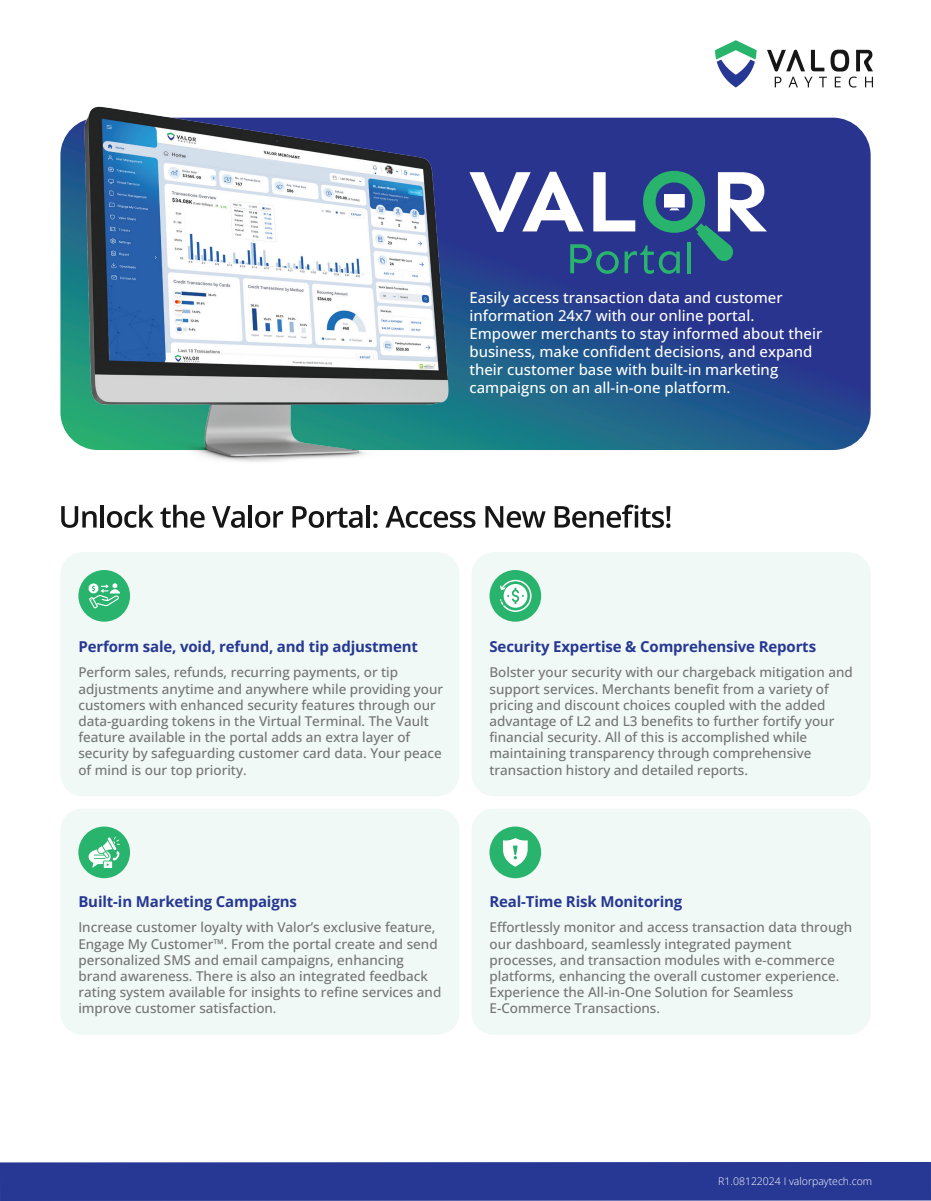
<style>
.page{position:relative;width:931px;height:1201px;background:#fff}
.page>*{position:absolute;margin:0;border:0;box-sizing:border-box;transform-origin:0 0}
.t1{font:500 15px/18px "Open Sans";color:#fff}
.t2{font:700 15px "Open Sans";letter-spacing:-.01em;color:#273894}
.t3{font:500 13.5px/16.2px "Open Sans";color:#737373}
.t4{font:300 10.5px "Open Sans";color:#fff}
</style>
<div class="page">
<svg style="left:527px;top:118px;width:343px;height:332px;background:#26438d"></svg>
<svg style="left:767px;top:50px;width:106px;height:38px"></svg>
<svg style="left:715px;top:40px;width:41px;height:47px"></svg>
<div style="left:0;top:1162px;width:931px;height:39px;background:#273894"></div>
<svg style="left:61px;top:506px;width:36px;height:22px"></svg>
<hr style="left:100px;top:505px;width:4px;height:22px;background:#161616">
<svg style="left:107px;top:505px;width:47px;height:23px"></svg>
<svg style="left:160px;top:505px;width:45px;height:23px"></svg>
<svg style="left:212px;top:506px;width:33px;height:22px"></svg>
<hr style="left:249px;top:505px;width:3px;height:22px;background:#161616">
<svg style="left:255px;top:511px;width:28px;height:17px"></svg>
<svg style="left:292px;top:506px;width:70px;height:22px"></svg>
<hr style="left:366px;top:505px;width:4px;height:22px;background:#161616">
<svg style="left:373px;top:511px;width:4px;height:17px"></svg>
<svg style="left:385px;top:506px;width:90px;height:22px"></svg>
<svg style="left:485px;top:506px;width:61px;height:22px"></svg>
<svg style="left:555px;top:505px;width:115px;height:23px"></svg>
<svg style="left:527px;top:171px;width:240px;height:103px"></svg>
<hr style="left:687px;top:242px;width:4px;height:31px;background:#28b46c">
<img style="left:60px;top:106px;width:467px;height:356px">
<div style="left:471px;top:552px;width:399px;height:244px;background:#f0f9f5;border-radius:23px"></div>
<div style="left:489px;top:570px;width:52px;height:52px;background:#28b46c;border-radius:50%"></div>
<svg style="left:500px;top:579px;width:32px;height:33px"></svg>
<div style="left:60px;top:808px;width:399px;height:226px;background:#f0f9f5;border-radius:22px"></div>
<div style="left:78px;top:826px;width:52px;height:52px;background:#28b46c;border-radius:50%"></div>
<svg style="left:88px;top:837px;width:32px;height:31px"></svg>
<div style="left:471px;top:808px;width:399px;height:226px;background:#f0f9f5;border-radius:22px"></div>
<div style="left:489px;top:826px;width:52px;height:52px;background:#28b46c;border-radius:50%"></div>
<svg style="left:503px;top:838px;width:25px;height:29px"></svg>
<div style="left:60px;top:552px;width:399px;height:244px;background:#f0f9f5;border-radius:23px"></div>
<div style="left:78px;top:570px;width:52px;height:52px;background:#28b46c;border-radius:50%"></div>
<svg style="left:88px;top:583px;width:32px;height:26px"></svg>
<p class="t1" style="left:469px;top:288px;width:354px">Easily access transaction data and customer information 24x7 with our online portal.<br>Empower merchants to stay informed about their business, make confident decisions, and expand their customer base with built-in marketing campaigns on an all-in-one platform.</p>
<p class="t2" style="left:78px;top:636px;width:341px">Perform sale, void, refund, and tip adjustment</p>
<p class="t3" style="left:78px;top:664px;width:366px">Perform sales, refunds, recurring payments, or tip adjustments anytime and anywhere while providing your customers with enhanced security features through our data-guarding tokens in the Virtual Terminal. The Vault feature available in the portal adds an extra layer of security by safeguarding customer card data. Your peace of mind is our top priority.</p>
<p class="t2" style="left:489px;top:636px;width:328px">Security Expertise &amp; Comprehensive Reports</p>
<p class="t3" style="left:489px;top:664px;width:365px">Bolster your security with our chargeback mitigation and support services. Merchants benefit from a variety of pricing and discount choices coupled with the added advantage of L2 and L3 benefits to further fortify your financial security. All of this is accomplished while maintaining transparency through comprehensive transaction history and detailed reports.</p>
<p class="t2" style="left:78px;top:891px;width:220px">Built-in Marketing Campaigns</p>
<p class="t3" style="left:78px;top:919px;width:364px">Increase customer loyalty with Valor’s exclusive feature, Engage My Customer™. From the portal create and send personalized SMS and email campaigns, enhancing brand awareness. There is also an integrated feedback rating system available for insights to refine services and improve customer satisfaction.</p>
<p class="t2" style="left:489px;top:891px;width:194px">Real-Time Risk Monitoring</p>
<p class="t3" style="left:489px;top:919px;width:364px">Effortlessly monitor and access transaction data through our dashboard, seamlessly integrated payment processes, and transaction modules with e-commerce platforms, enhancing the overall customer experience.<br>Experience the All-in-One Solution for Seamless E-Commerce Transactions.</p>
<p class="t4" style="left:718px;top:1173px;width:155px">R1.08122024 I valorpaytech.com</p>
</div>
